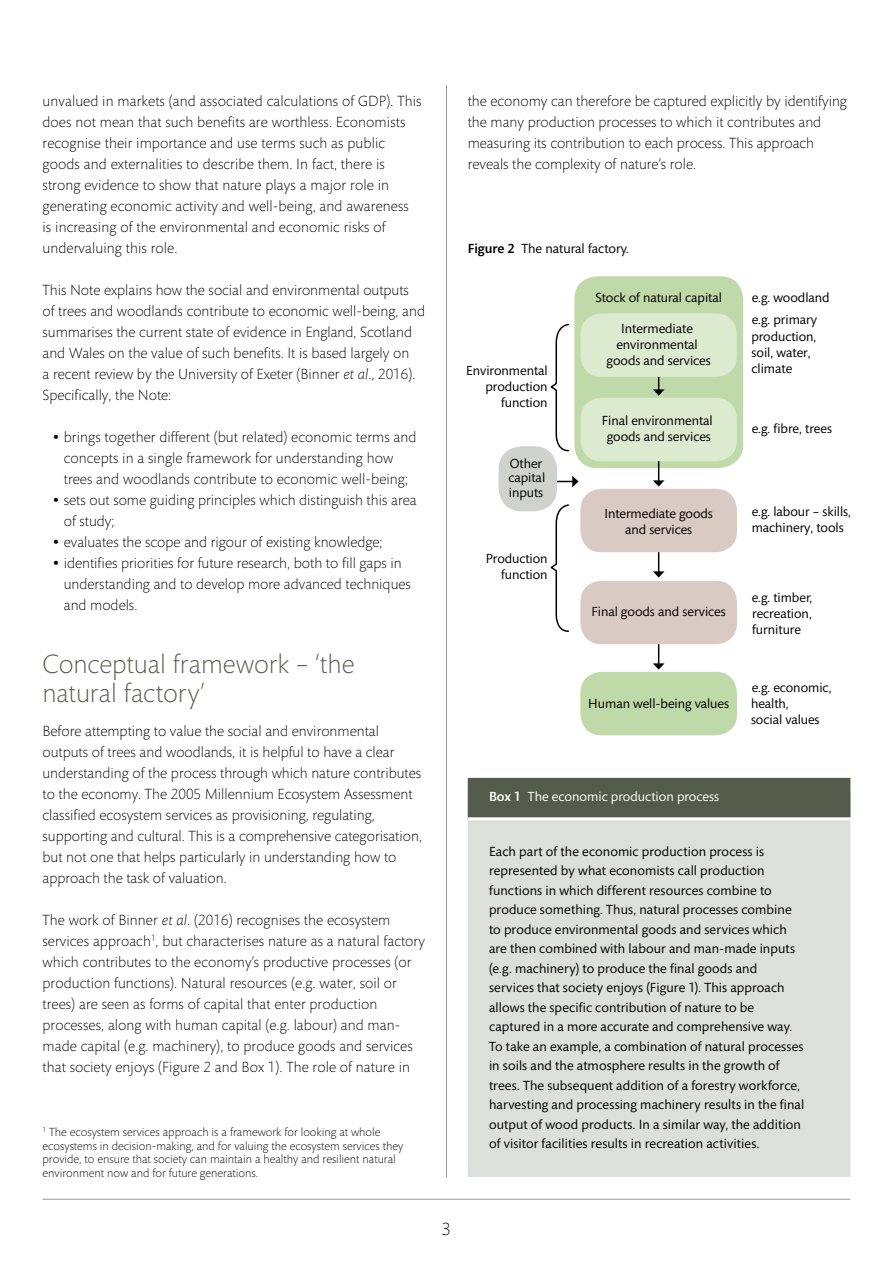
<style>
.page{position:relative;width:893px;height:1263px;background:#fff}
.page>*{position:absolute;margin:0;border:0;box-sizing:border-box;transform-origin:0 0}
.fc-h1{font:300 27px/28.5px "Mundo Sans";color:#545c4a}
.fc-f-pg-number-cente{font:300 18px "Mundo Sans";color:#000}
.fc-b-body{font:300 15px/21px "Mundo Sans";color:#000}
.fc-box-body{font:13.5px/19.5px "Mundo Sans";letter-spacing:.005em;color:#000}
.fc-box-title{font:13.5px "Mundo Sans";color:#fff}
.fc-f-caption{font:13.5px "Mundo Sans";color:#000}
.fc-b-footnote{font:300 12px/13.5px "Mundo Sans";color:#000}
.s1{font-style:italic}
.s2{font-size:24px}
.s3{font-weight:500}
</style>
<div class="page">
<hr style="left:446px;top:85px;width:1px;height:1092px;background:#939598">
<hr style="left:43px;top:1199px;width:807px;height:1px;background:#939598">
<div style="left:574px;top:276px;width:169px;height:192px;background:#bfd9a8;border-radius:23px"></div>
<hr style="left:658px;top:347px;width:1px;height:43px;background:#000">
<svg style="left:653px;top:389px;width:11px;height:7px"></svg>
<hr style="left:658px;top:438px;width:1px;height:43px;background:#000">
<svg style="left:653px;top:480px;width:11px;height:7px"></svg>
<hr style="left:658px;top:529px;width:1px;height:43px;background:#000">
<svg style="left:653px;top:571px;width:11px;height:7px"></svg>
<div style="left:580px;top:313px;width:157px;height:64px;background:#dcead0;border-radius:21px"></div>
<div style="left:580px;top:398px;width:157px;height:63px;background:#dcead0;border-radius:21px"></div>
<div style="left:580px;top:489px;width:157px;height:63px;background:#d9cac3;border-radius:21px"></div>
<hr style="left:658px;top:621px;width:1px;height:43px;background:#000">
<svg style="left:653px;top:663px;width:11px;height:7px"></svg>
<div style="left:580px;top:581px;width:157px;height:63px;background:#d9cac3;border-radius:21px"></div>
<div style="left:580px;top:672px;width:157px;height:63px;background:#bfd9a8;border-radius:21px"></div>
<hr style="left:513px;top:481px;width:60px;height:1px;background:#000">
<svg style="left:572px;top:476px;width:6px;height:11px"></svg>
<div style="left:499px;top:446px;width:58px;height:65px;background:#d0d2ce;border-radius:23px"></div>
<svg style="left:549px;top:504px;width:20px;height:128px"></svg>
<svg style="left:549px;top:323px;width:20px;height:129px"></svg>
<div style="left:468px;top:793px;width:382px;height:384px;background:#dddfdb"></div>
<div style="left:468px;top:778px;width:382px;height:42px;background:#535c4a"></div>
<hr style="left:468px;top:817px;width:402px;height:3px;background:#fff">
<p class="fc-b-body" style="left:43px;top:91px;width:381px">unvalued in markets (and associated calculations of GDP). This does not mean that such benefits are worthless. Economists recognise their importance and use terms such as public goods and externalities to describe them. In fact, there is strong evidence to show that nature plays a major role in generating economic activity and well-being, and awareness<br>is increasing of the environmental and economic risks of undervaluing this role.</p>
<p class="fc-b-body" style="left:43px;top:280px;width:384px">This Note explains how the social and environmental outputs<br>of trees and woodlands contribute to economic well-being, and summarises the current state of evidence in England, Scotland and Wales on the value of such benefits. It is based largely on<br>a recent review by the University of Exeter (Binner <span class="s1">et al</span>., 2016).<br>Specifically, the Note:</p>
<p class="fc-b-body" style="left:64px;top:427px;width:354px;text-indent:-11px"><span class="s2">•</span> brings together different (but related) economic terms and concepts in a single framework for understanding how trees and woodlands contribute to economic well-being;</p>
<p class="fc-b-body" style="left:64px;top:490px;width:354px;text-indent:-11px"><span class="s2">•</span> sets out some guiding principles which distinguish this area of study;</p>
<p class="fc-b-body" style="left:53px;top:532px;width:331px"><span class="s2">•</span> evaluates the scope and rigour of existing knowledge;</p>
<p class="fc-b-body" style="left:64px;top:553px;width:349px;text-indent:-11px"><span class="s2">•</span> identifies priorities for future research, both to fill gaps in understanding and to develop more advanced techniques and models.</p>
<p class="fc-h1" style="left:43px;top:651px;width:313px">Conceptual framework – ‘the natural factory’</p>
<p class="fc-b-body" style="left:43px;top:721px;width:381px">Before attempting to value the social and environmental outputs of trees and woodlands, it is helpful to have a clear understanding of the process through which nature contributes to the economy. The 2005 Millennium Ecosystem Assessment classified ecosystem services as provisioning, regulating, supporting and cultural. This is a comprehensive categorisation, but not one that helps particularly in understanding how to approach the task of valuation.</p>
<p class="fc-b-body" style="left:43px;top:910px;width:384px">The work of Binner <span class="s1">et al</span>. (2016) recognises the ecosystem services approach<sup>1</sup>, but characterises nature as a natural factory which contributes to the economy’s productive processes (or production functions). Natural resources (e.g. water, soil or trees) are seen as forms of capital that enter production processes, along with human capital (e.g. labour) and man&shy;made capital (e.g. machinery), to produce goods and services that society enjoys (Figure 2 and Box 1). The role of nature in</p>
<p class="fc-b-footnote" style="left:43px;top:1126px;width:362px"><sup>1</sup> The ecosystem services approach is a framework for looking at whole ecosystems in decision-making, and for valuing the ecosystem services they provide, to ensure that society can maintain a healthy and resilient natural environment now and for future generations.</p>
<p class="fc-f-pg-number-cente" style="left:442px;top:1219px;width:11px">3</p>
<p class="fc-b-body" style="left:468px;top:91px;width:381px">the economy can therefore be captured explicitly by identifying the many production processes to which it contributes and measuring its contribution to each process. This approach reveals the complexity of nature’s role.</p>
<p class="fc-f-caption" style="left:468px;top:242px;width:163px"><span class="s3">Figure 2</span> The natural factory.</p>
<p class="fc-box-body" style="left:466px;top:363px;width:83px;line-height:16px;text-align:right">Environmental production function</p>
<p class="fc-box-body" style="left:508px;top:456px;width:38px;line-height:14.9px">Other capital inputs</p>
<p class="fc-box-body" style="left:486px;top:551px;width:63px;line-height:16px;text-align:right">Production function</p>
<p class="fc-box-body" style="left:595px;top:289px;width:128px">Stock of natural capital</p>
<p class="fc-box-body" style="left:607px;top:321px;width:106px;line-height:16px;text-align:center">Intermediate environmental goods and services</p>
<p class="fc-box-body" style="left:602px;top:413px;width:112px;line-height:16px;text-align:center">Final environmental goods and services</p>
<p class="fc-box-body" style="left:604px;top:506px;width:110px;line-height:16px;text-align:center">Intermediate goods and services</p>
<p class="fc-box-body" style="left:591px;top:602px;width:136px">Final goods and services</p>
<p class="fc-box-body" style="left:588px;top:694px;width:142px">Human well-being values</p>
<p class="fc-box-body" style="left:752px;top:287px;width:79px;line-height:22.4px">e.g. woodland e.g. primary</p>
<p class="fc-box-body" style="left:751px;top:328px;width:66px;line-height:16px">production, soil, water, climate</p>
<p class="fc-box-body" style="left:752px;top:419px;width:82px">e.g. fibre, trees</p>
<p class="fc-box-body" style="left:752px;top:504px;width:101px;line-height:16px">e.g. labour – skills, machinery, tools</p>
<p class="fc-box-body" style="left:752px;top:590px;width:62px;line-height:16px;text-align:justify">e.g. timber, recreation, furniture</p>
<p class="fc-box-body" style="left:751px;top:679px;width:82px;line-height:16px">e.g. economic, health,<br>social values</p>
<p class="fc-box-title" style="left:489px;top:789px;width:232px"><span class="s3">Box 1</span> The economic production process</p>
<p class="fc-box-body" style="left:489px;top:842px;width:317px">Each part of the economic production process is represented by what economists call production functions in which different resources combine to produce something. Thus, natural processes combine to produce environmental goods and services which are then combined with labour and man-made inputs (e.g. machinery) to produce the final goods and services that society enjoys (Figure 1). This approach allows the specific contribution of nature to be captured in a more accurate and comprehensive way.<br>To take an example, a combination of natural processes in soils and the atmosphere results in the growth of trees. The subsequent addition of a forestry workforce, harvesting and processing machinery results in the final output of wood products. In a similar way, the addition of visitor facilities results in recreation activities.</p>
</div>
